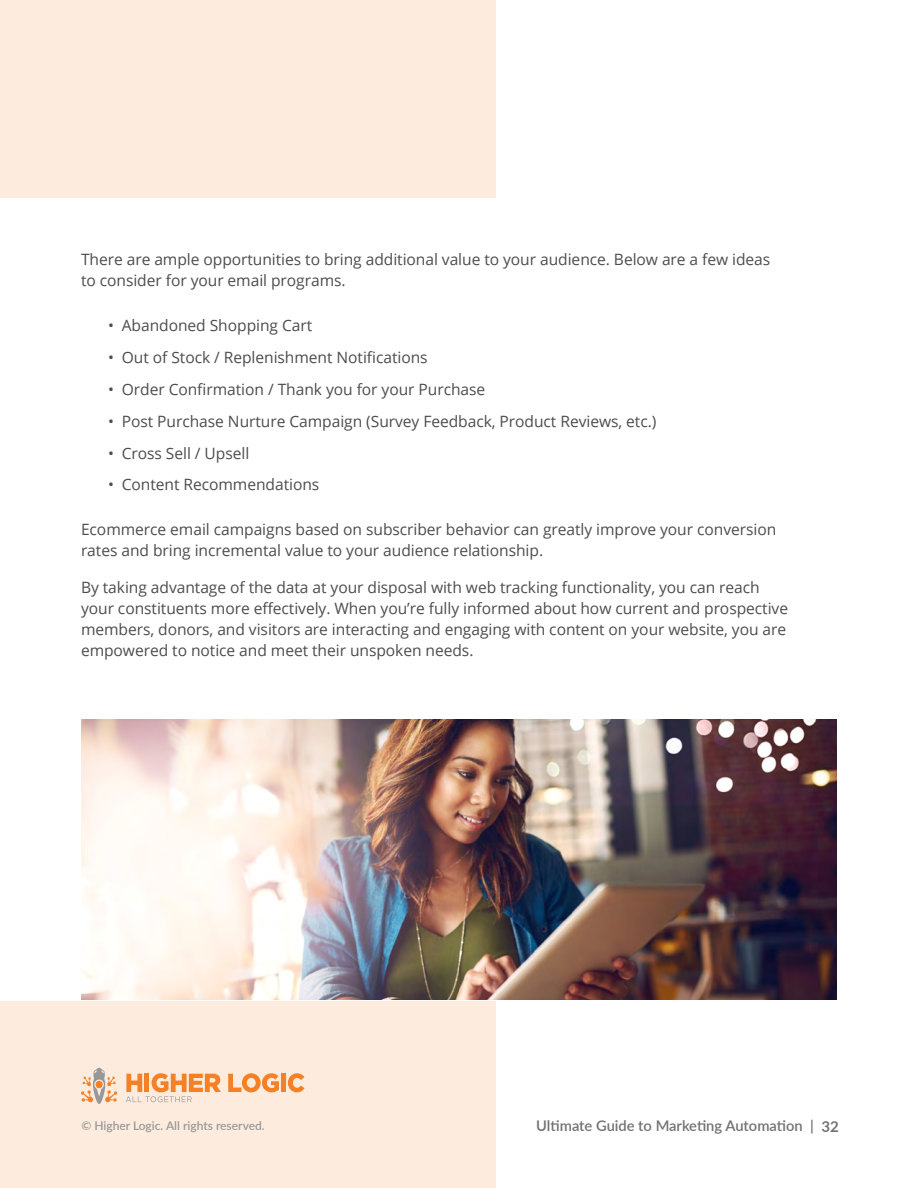
<style>
.page{position:relative;width:918px;height:1188px;background:#fff}
.page>*{position:absolute;margin:0;border:0;box-sizing:border-box;transform-origin:0 0}
.t1{font:15.6px/21px "Open Sans";letter-spacing:-.005em;color:#4d4d4f}
.t2{font:600 14.7px "Lato";color:#717073}
.t3{font:600 12px "Lato";color:#999899}
.s1{font-weight:700;font-size:15px}
</style>
<div class="page">
<div style="left:0;top:983px;width:496px;height:205px;background:#fdecde"></div>
<svg style="left:81px;top:1068px;width:36px;height:36px"></svg>
<svg style="left:228px;top:1073px;width:51px;height:19px"></svg>
<hr style="left:282px;top:1074px;width:4px;height:18px;background:#f58025">
<svg style="left:288px;top:1073px;width:17px;height:19px"></svg>
<svg style="left:126px;top:1073px;width:95px;height:29px"></svg>
<div style="left:0;top:0;width:496px;height:205px;background:#fdecde"></div>
<div style="left:0;top:199px;width:837px;height:802px;background:#fff"></div>
<img style="left:81px;top:719px;width:756px;height:281px">
<p class="t1" style="left:81px;top:248px;width:691px">There are ample opportunities to bring additional value to your audience. Below are a few ideas to consider for your email programs.</p>
<p class="t1" style="left:108px;top:315px;width:206px">• Abandoned Shopping Cart</p>
<p class="t1" style="left:108px;top:347px;width:321px">• Out of Stock / Replenishment Notifications</p>
<p class="t1" style="left:108px;top:379px;width:379px">• Order Confirmation / Thank you for your Purchase</p>
<p class="t1" style="left:108px;top:410px;width:550px">• Post Purchase Nurture Campaign (Survey Feedback, Product Reviews, etc.)</p>
<p class="t1" style="left:108px;top:442px;width:143px">• Cross Sell / Upsell</p>
<p class="t1" style="left:108px;top:474px;width:213px">• Content Recommendations</p>
<p class="t1" style="left:81px;top:518px;width:697px">Ecommerce email campaigns based on subscriber behavior can greatly improve your conversion rates and bring incremental value to your audience relationship.</p>
<p class="t1" style="left:81px;top:576px;width:709px">By taking advantage of the data at your disposal with web tracking functionality, you can reach your constituents more effectively. When you’re fully informed about how current and prospective members, donors, and visitors are interacting and engaging with content on your website, you are empowered to notice and meet their unspoken needs.</p>
<p class="t3" style="left:81px;top:1117px;width:185px">© Higher Logic. All rights reserved.</p>
<p class="t2" style="left:536px;top:1115px;width:304px">Ultimate Guide to Marketing Automation | <span class="s1">32</span></p>
</div>
